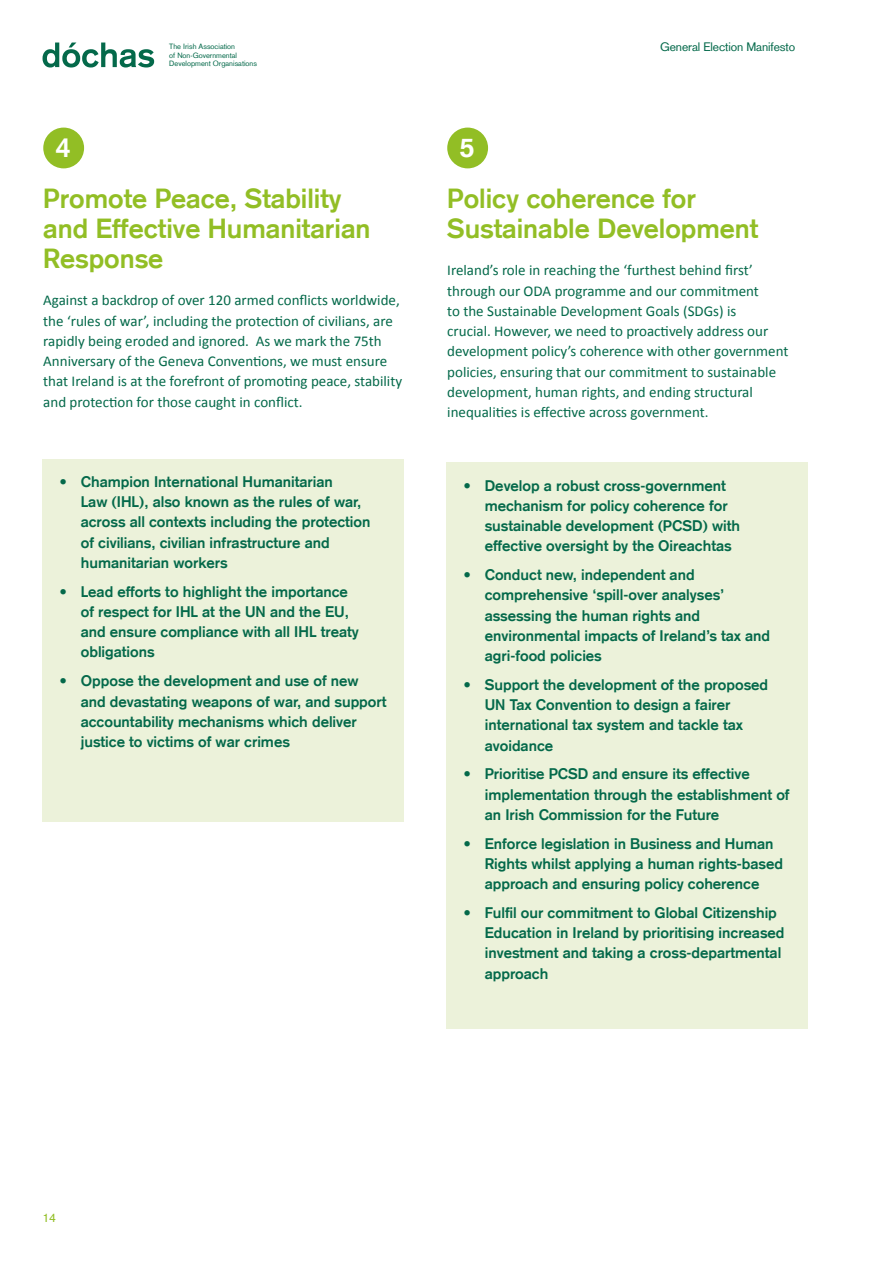
<style>
.page{position:relative;width:893px;height:1263px;background:#fff}
.page>*{position:absolute;margin:0;border:0;box-sizing:border-box;transform-origin:0 0}
.t1{font:700 27px/30px "Basic Commercial LT";color:#92be25}
.t2{font:700 27px "Basic Commercial LT";color:#fff}
.t3{font:700 15px/20.2px "Basic Commercial LT";color:#04694a}
.t4{font:15px/20.2px "Calibri";color:#04694a}
.t5{font:12px "Basic Commercial LT Com";letter-spacing:-.01em;color:#04694a}
.t6{font:12px "Basic Commercial LT Com";color:#92be25}
.t7{font:7.5px/8.6px "Basic Commercial LT Com";color:#04694a}
</style>
<div class="page">
<svg style="left:43px;top:43px;width:111px;height:25px"></svg>
<div style="left:43px;top:128px;width:41px;height:40px;background:#92be25;border-radius:50%"></div>
<div style="left:447px;top:128px;width:41px;height:40px;background:#92be25;border-radius:50%"></div>
<div style="left:43px;top:459px;width:361px;height:363px;background:#ecf2da"></div>
<div style="left:446px;top:463px;width:362px;height:566px;background:#ecf2da"></div>
<p class="t7" style="left:169px;top:42px;width:67px">The Irish Association</p>
<p class="t5" style="left:660px;top:40px;width:137px">General Election Manifesto</p>
<p class="t7" style="left:169px;top:51px;width:89px">of Non-Governmental<br>Development Organisations</p>
<h1 class="t2" style="left:56px;top:131px;width:17px">4</h1>
<h1 class="t1" style="left:43px;top:183px;width:329px">Promote Peace, Stability and Effective Humanitarian<br>Response</h1>
<p class="t4" style="left:43px;top:290px;width:360px">Against a backdrop of over 120 armed conflicts worldwide, the ‘rules of war’, including the protection of civilians, are rapidly being eroded and ignored. As we mark the 75th Anniversary of the Geneva Conventions, we must ensure that Ireland is at the forefront of promoting peace, stability and protection for those caught in conflict.</p>
<p class="t3" style="left:81px;top:471px;width:291px;text-indent:-21px">• Champion International Humanitarian<br>Law (IHL), also known as the rules of war, across all contexts including the protection of civilians, civilian infrastructure and humanitarian workers</p>
<p class="t3" style="left:81px;top:581px;width:279px;text-indent:-21px">• Lead efforts to highlight the importance of respect for IHL at the UN and the EU, and ensure compliance with all IHL treaty obligations</p>
<p class="t3" style="left:81px;top:671px;width:307px;text-indent:-21px">• Oppose the development and use of new and devastating weapons of war, and support accountability mechanisms which deliver justice to victims of war crimes</p>
<h1 class="t2" style="left:459px;top:131px;width:17px">5</h1>
<h1 class="t1" style="left:447px;top:183px;width:313px">Policy coherence for<br>Sustainable Development</h1>
<p class="t4" style="left:447px;top:260px;width:343px">Ireland’s role in reaching the ‘furthest behind first’ through our ODA programme and our commitment<br>to the Sustainable Development Goals (SDGs) is<br>crucial. However, we need to proactively address our development policy’s coherence with other government policies, ensuring that our commitment to sustainable development, human rights, and ending structural inequalities is effective across government.</p>
<p class="t3" style="left:485px;top:475px;width:257px;text-indent:-21px">• Develop a robust cross-government mechanism for policy coherence for sustainable development (PCSD) with effective oversight by the Oireachtas</p>
<p class="t3" style="left:485px;top:564px;width:287px;text-indent:-21px">• Conduct new, independent and comprehensive ‘spill-over analyses’ assessing the human rights and environmental impacts of Ireland’s tax and agri-food policies</p>
<p class="t3" style="left:485px;top:674px;width:285px;text-indent:-21px">• Support the development of the proposed<br>UN Tax Convention to design a fairer international tax system and tackle tax avoidance</p>
<p class="t3" style="left:485px;top:764px;width:306px;text-indent:-21px">• Prioritise PCSD and ensure its effective implementation through the establishment of an Irish Commission for the Future</p>
<p class="t3" style="left:485px;top:833px;width:300px;text-indent:-21px">• Enforce legislation in Business and Human<br>Rights whilst applying a human rights-based approach and ensuring policy coherence</p>
<p class="t3" style="left:485px;top:902px;width:301px;text-indent:-21px">• Fulfil our commitment to Global Citizenship Education in Ireland by prioritising increased investment and taking a cross-departmental approach</p>
<p class="t6" style="left:43px;top:1210px;width:15px">14</p>
</div>
